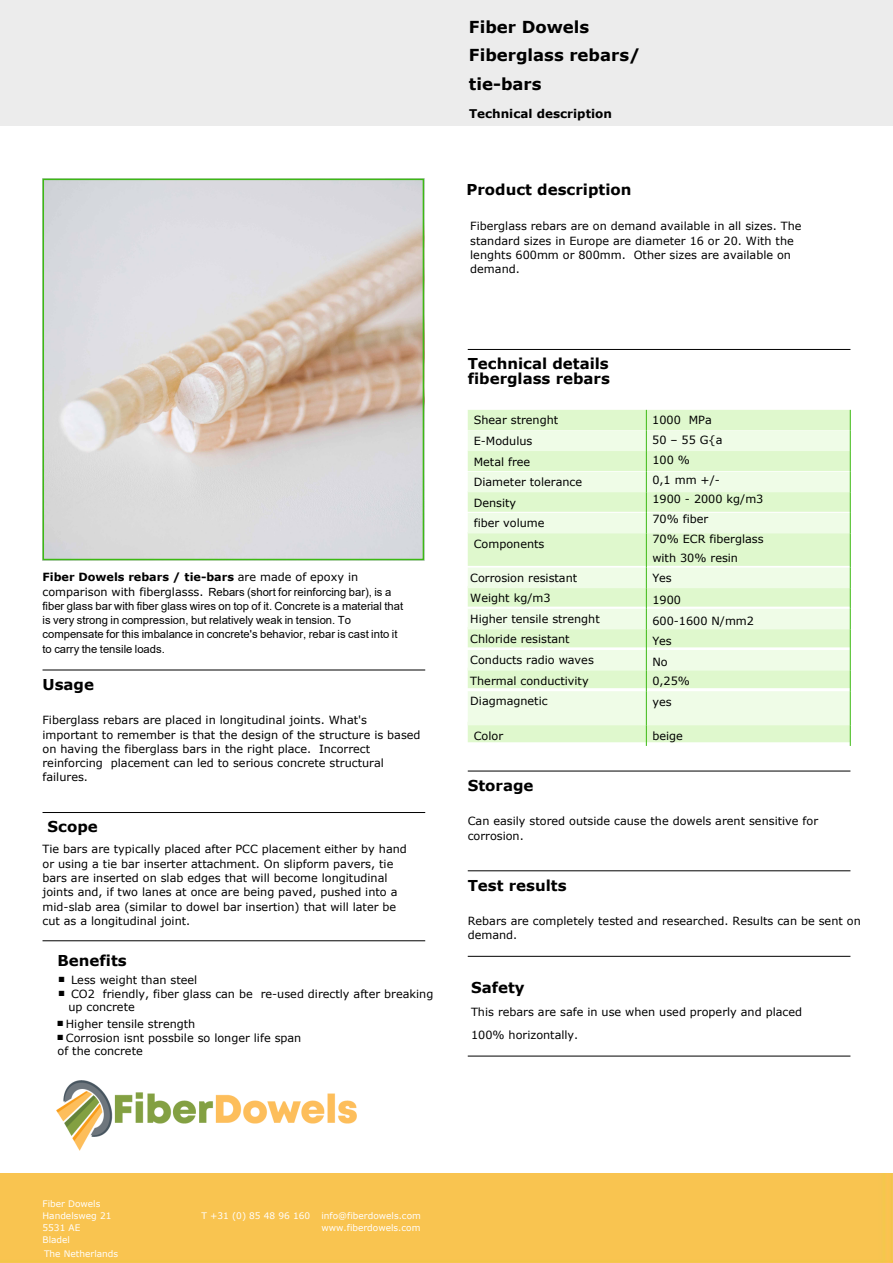
<style>
.page{position:relative;width:893px;height:1263px;background:#fff}
.page>*{position:absolute;margin:0;border:0;box-sizing:border-box;transform-origin:0 0}
.t1{font:700 16.5px/28.8px "Verdana";color:#000}
.t2{font:700 15px/14.2px "Verdana";color:#000}
.t3{font:700 12px "Verdana";color:#000}
.t4{font:11.25px/20.5px "Verdana";color:#000}
.t5{font:11.25px/14.2px "Arial";color:#000}
.t6{font:700 11.25px "Verdana";color:#000}
.t7{font:9px/12px "Verdana";color:#fff;text-align:right}
.t8{font:7.5px "Zapf Dingbats ITC";color:#000}
.s1{font-weight:400}
.s2{font-family:"Verdana"}
</style>
<div class="page">
<div style="left:0;top:1174px;width:893px;height:89px;background:#f9c450"></div>
<div style="left:0;top:0;width:893px;height:125px;background:#ececec"></div>
<hr style="left:43px;top:670px;width:382px;height:1px;background:#000">
<hr style="left:43px;top:812px;width:382px;height:1px;background:#000">
<hr style="left:43px;top:940px;width:382px;height:1px;background:#000">
<hr style="left:468px;top:349px;width:382px;height:1px;background:#000">
<hr style="left:468px;top:771px;width:382px;height:1px;background:#000">
<hr style="left:468px;top:870px;width:382px;height:1px;background:#000">
<hr style="left:468px;top:956px;width:382px;height:1px;background:#000">
<hr style="left:468px;top:1056px;width:382px;height:1px;background:#000">
<div style="left:468px;top:410px;width:382px;height:332px;background:#dff8cd"></div>
<svg style="left:468px;top:430px;width:382px;height:295px;background:#e8fadc"></svg>
<svg style="left:646px;top:410px;width:1px;height:123px"></svg>
<svg style="left:850px;top:410px;width:1px;height:123px"></svg>
<hr style="left:646px;top:533px;width:1px;height:35px;background:#3cb913">
<hr style="left:850px;top:533px;width:1px;height:35px;background:#3cb913">
<svg style="left:646px;top:568px;width:1px;height:123px"></svg>
<svg style="left:850px;top:568px;width:1px;height:123px"></svg>
<hr style="left:646px;top:691px;width:1px;height:34px;background:#3cb913">
<hr style="left:850px;top:691px;width:1px;height:34px;background:#3cb913">
<svg style="left:646px;top:725px;width:1px;height:21px"></svg>
<svg style="left:850px;top:725px;width:1px;height:21px"></svg>
<img style="left:46px;top:182px;width:375px;height:375px">
<div style="left:43px;top:179px;width:381px;height:381px;border:2px solid #3cb913"></div>
<img style="left:56px;top:1081px;width:301px;height:69px">
<p class="t6" style="left:43px;top:569px;width:317px">Fiber Dowels rebars / tie-bars <span class="s1">are made of epoxy in</span></p>
<p class="t5" style="left:43px;top:584px;width:362px"><span class="s2">comparison with fiberglasss.</span> Rebars (short for reinforcing bar), is a fiber glass bar with fiber glass wires on top of it. Concrete is a material that is very strong in compression, but relatively weak in tension. To compensate for this imbalance in concrete's behavior, rebar is cast into it to carry the tensile loads.</p>
<h2 class="t2" style="left:43px;top:677px;width:53px">Usage</h2>
<p class="t4" style="left:43px;top:713px;width:380px;line-height:14.2px">Fiberglass rebars are placed in longitudinal joints. What's important to remember is that the design of the structure is based on having the fiberglass bars in the right place. Incorrect reinforcing placement can led to serious concrete structural failures.</p>
<h2 class="t2" style="left:48px;top:819px;width:52px">Scope</h2>
<p class="t4" style="left:43px;top:842px;width:366px;line-height:14.2px">Tie bars are typically placed after PCC placement either by hand or using a tie bar inserter attachment. On slipform pavers, tie bars are inserted on slab edges that will become longitudinal joints and, if two lanes at once are being paved, pushed into a mid-slab area (similar to dowel bar insertion) that will later be cut as a longitudinal joint.</p>
<h2 class="t2" style="left:58px;top:953px;width:71px">Benefits</h2>
<p class="t4" style="left:59px;top:969px;width:140px">■ Less weight than steel</p>
<p class="t8" style="left:59px;top:990px;width:7px">■</p>
<p class="t4" style="left:58px;top:1013px;width:139px">■ Higher tensile strength</p>
<p class="t4" style="left:58px;top:1030px;width:245px;line-height:13.8px">■ Corrosion isnt possbile so longer life span of the concrete</p>
<p class="t4" style="left:68px;top:987px;width:366px;line-height:13.5px">CO2 friendly, fiber glass can be re-used directly after breaking up concrete</p>
<h1 class="t1" style="left:469px;top:12px;width:173px">Fiber Dowels<br>Fiberglass rebars/ tie-bars</h1>
<p class="t3" style="left:469px;top:105px;width:145px">Technical description</p>
<h2 class="t2" style="left:466px;top:182px;width:166px">Product description</h2>
<p class="t4" style="left:470px;top:219px;width:333px;line-height:14.2px">Fiberglass rebars are on demand available in all sizes. The standard sizes in Europe are diameter 16 or 20. With the lenghts 600mm or 800mm. Other sizes are available on demand.</p>
<h2 class="t2" style="left:468px;top:356px;width:144px">Technical details fiberglass rebars</h2>
<p class="t4" style="left:474px;top:410px;width:110px">Shear strenght<br>E-Modulus<br>Metal free<br>Diameter tolerance<br>Density<br>fiber volume<br>Components</p>
<p class="t4" style="left:652px;top:410px;width:113px;line-height:19.8px">1000 MPa<br>50 – 55 G{a<br>100 %<br>0,1 mm +/-<br>1900 - 2000 kg/m3<br>70% fiber<br>70% ECR fiberglass with 30% resin<br>Yes</p>
<p class="t4" style="left:652px;top:589px;width:103px">1900<br>600-1600 N/mm2<br>Yes<br>No</p>
<p class="t4" style="left:652px;top:670px;width:39px">0,25%</p>
<p class="t4" style="left:470px;top:567px;width:131px">Corrosion resistant<br>Weight kg/m3<br>Higher tensile strenght<br>Chloride resistant<br>Conducts radio waves<br>Thermal conductivity<br>Diagmagnetic</p>
<p class="t4" style="left:652px;top:691px;width:21px">yes</p>
<p class="t4" style="left:474px;top:725px;width:31px">Color</p>
<p class="t4" style="left:652px;top:725px;width:32px">beige</p>
<h2 class="t2" style="left:468px;top:778px;width:67px">Storage</h2>
<p class="t4" style="left:468px;top:814px;width:352px;line-height:14.2px">Can easily stored outside cause the dowels arent sensitive for corrosion.</p>
<h2 class="t2" style="left:468px;top:878px;width:100px">Test results</h2>
<p class="t4" style="left:468px;top:914px;width:395px;line-height:13.5px">Rebars are completely tested and researched. Results can be sent on demand.</p>
<h2 class="t2" style="left:471px;top:980px;width:55px">Safety</h2>
<p class="t4" style="left:471px;top:1001px;width:333px;line-height:22.4px">This rebars are safe in use when used properly and placed<br>100% horizontally.</p>
<p class="t7" style="left:43px;top:1198px;width:70px;text-align:left">Fiber Dowels<br>Handelsweg 21<br>5531 AE<br>Bladel</p>
<p class="t7" style="left:44px;top:1247px;width:76px">The Netherlands</p>
<p class="t7" style="left:201px;top:1209px;width:221px">T +31 (0) 85 48 96 160 info@fiberdowels.com www.fiberdowels.com</p>
</div>
